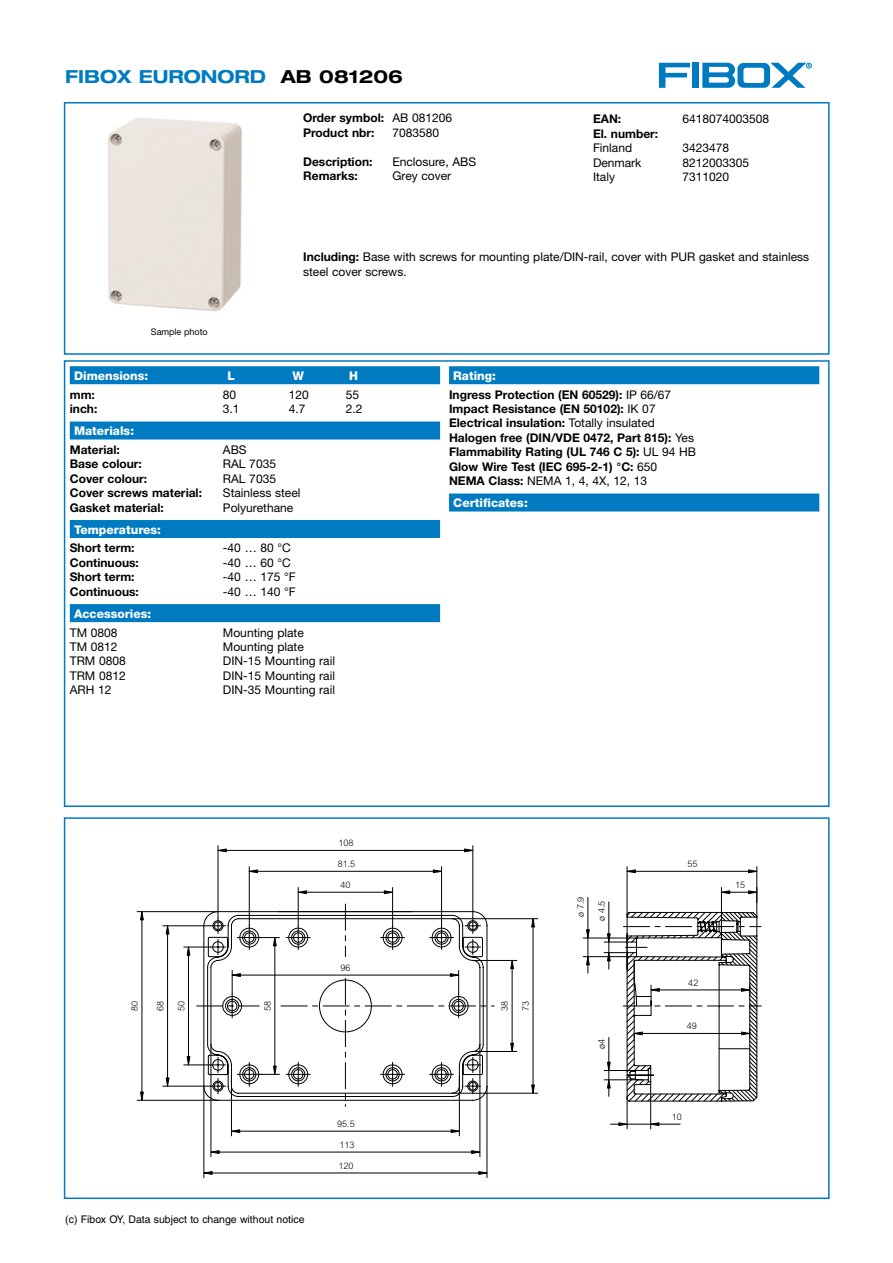
<style>
.page{position:relative;width:893px;height:1263px;background:#fff}
.page>*{position:absolute;margin:0;border:0;box-sizing:border-box;transform-origin:0 0}
.t1{font:700 expanded 18px "Helvetica Neue";color:#007bc2}
.t2{font:700 12px/14.4px "Helvetica Neue";color:#000}
.t3{font:12px/14.4px "Helvetica Neue";color:#000}
.t4{font:800 12px "Helvetica Neue";color:#fff}
.t5{font:10.5px "Helvetica";color:#000}
.t6{font:300 9px "Arial";color:#000}
.t7{font:9px "Helvetica Neue";color:#000}
.s1{color:#000}
.s2{font-weight:400}
.s3{font-weight:700}
.s4{font-weight:800;color:#fff}
</style>
<div class="page">
<div style="left:64px;top:102px;width:765px;height:253px;border:2px solid #007bc2"></div>
<div style="left:692px;top:63px;width:7px;height:25px;background:#007bc2"></div>
<svg style="left:659px;top:63px;width:31px;height:25px"></svg>
<svg style="left:770px;top:63px;width:41px;height:25px"></svg>
<div style="left:737px;top:63px;width:33px;height:25px;background:#007bc2;border-radius:6px"></div>
<div style="left:743px;top:68px;width:21px;height:15px;background:#fff;border-radius:3px"></div>
<svg style="left:702px;top:63px;width:33px;height:25px"></svg>
<div style="left:70px;top:366px;width:370px;height:18px;background:#007bc2"></div>
<div style="left:70px;top:422px;width:370px;height:18px;background:#007bc2"></div>
<div style="left:70px;top:520px;width:370px;height:18px;background:#007bc2"></div>
<div style="left:70px;top:604px;width:370px;height:18px;background:#007bc2"></div>
<div style="left:449px;top:366px;width:370px;height:18px;background:#007bc2"></div>
<div style="left:449px;top:494px;width:370px;height:18px;background:#007bc2"></div>
<div style="left:64px;top:360px;width:765px;height:447px;border:2px solid #007bc2"></div>
<svg style="left:141px;top:911px;width:25px;height:190px"></svg>
<svg style="left:166px;top:845px;width:322px;height:333px"></svg>
<svg style="left:203px;top:911px;width:336px;height:191px"></svg>
<svg style="left:582px;top:866px;width:179px;height:263px"></svg>
<div style="left:64px;top:817px;width:765px;height:382px;border:2px solid #007bc2"></div>
<img style="left:108px;top:117px;width:134px;height:195px">
<h1 class="t1" style="left:65px;top:70px;width:339px">FIBOX EURONORD <span class="s1">AB 081206</span></h1>
<p class="t2" style="left:303px;top:112px;width:150px">Order symbol: <span class="s2">AB 081206<br></span>Product nbr:</p>
<p class="t3" style="left:392px;top:127px;width:48px">7083580</p>
<p class="t2" style="left:303px;top:155px;width:71px">Description:</p>
<p class="t3" style="left:392px;top:155px;width:85px">Enclosure, ABS</p>
<p class="t2" style="left:303px;top:170px;width:56px">Remarks:</p>
<p class="t3" style="left:392px;top:170px;width:60px">Grey cover</p>
<p class="t2" style="left:593px;top:113px;width:30px">EAN:</p>
<p class="t3" style="left:682px;top:113px;width:88px">6418074003508</p>
<p class="t2" style="left:593px;top:127px;width:67px">El. number:</p>
<p class="t3" style="left:593px;top:142px;width:41px">Finland</p>
<p class="t3" style="left:682px;top:142px;width:48px">3423478</p>
<p class="t3" style="left:593px;top:156px;width:50px">Denmark</p>
<p class="t3" style="left:682px;top:156px;width:68px">8212003305</p>
<p class="t3" style="left:593px;top:171px;width:23px">Italy</p>
<p class="t3" style="left:682px;top:171px;width:48px">7311020</p>
<p class="t7" style="left:151px;top:329px;width:58px">Sample photo</p>
<p class="t3" style="left:303px;top:251px;width:507px"><span class="s3">Including:</span> Base with screws for mounting plate/DIN-rail, cover with PUR gasket and stainless steel cover screws.</p>
<p class="t4" style="left:74px;top:371px;width:76px">Dimensions:</p>
<p class="t4" style="left:227px;top:371px;width:9px">L</p>
<p class="t4" style="left:292px;top:371px;width:13px">W</p>
<p class="t4" style="left:349px;top:371px;width:10px">H</p>
<p class="t2" style="left:70px;top:388px;width:27px">mm:</p>
<p class="t3" style="left:223px;top:388px;width:15px">80</p>
<p class="t3" style="left:289px;top:388px;width:22px">120</p>
<p class="t3" style="left:346px;top:388px;width:15px">55</p>
<p class="t2" style="left:70px;top:403px;width:29px">inch:</p>
<p class="t3" style="left:223px;top:403px;width:18px">3.1</p>
<p class="t3" style="left:289px;top:403px;width:18px">4.7</p>
<p class="t3" style="left:346px;top:403px;width:18px">2.2</p>
<p class="t4" style="left:74px;top:427px;width:62px">Materials:</p>
<p class="t2" style="left:70px;top:444px;width:51px">Material:</p>
<p class="t3" style="left:223px;top:444px;width:25px">ABS</p>
<p class="t2" style="left:70px;top:458px;width:74px">Base colour:</p>
<p class="t3" style="left:223px;top:458px;width:55px">RAL 7035</p>
<p class="t2" style="left:70px;top:472px;width:79px">Cover colour:</p>
<p class="t3" style="left:223px;top:472px;width:55px">RAL 7035</p>
<p class="t2" style="left:70px;top:487px;width:134px">Cover screws material:</p>
<p class="t3" style="left:223px;top:487px;width:79px">Stainless steel</p>
<p class="t2" style="left:70px;top:501px;width:96px">Gasket material:</p>
<p class="t3" style="left:223px;top:501px;width:72px">Polyurethane</p>
<p class="t4" style="left:74px;top:525px;width:88px">Temperatures:</p>
<p class="t2" style="left:70px;top:542px;width:66px">Short term:</p>
<p class="t3" style="left:223px;top:542px;width:69px">-40 … 80 °C</p>
<p class="t2" style="left:70px;top:556px;width:71px">Continuous:</p>
<p class="t3" style="left:223px;top:557px;width:69px">-40 … 60 °C</p>
<p class="t2" style="left:70px;top:571px;width:66px">Short term:</p>
<p class="t3" style="left:223px;top:571px;width:74px">-40 … 175 °F</p>
<p class="t2" style="left:70px;top:585px;width:71px">Continuous:</p>
<p class="t3" style="left:223px;top:585px;width:74px">-40 … 140 °F</p>
<p class="t4" style="left:74px;top:609px;width:79px">Accessories:</p>
<p class="t3" style="left:70px;top:626px;width:49px">TM 0808</p>
<p class="t3" style="left:223px;top:626px;width:82px">Mounting plate</p>
<p class="t3" style="left:70px;top:641px;width:49px">TM 0812</p>
<p class="t3" style="left:223px;top:641px;width:82px">Mounting plate</p>
<p class="t3" style="left:70px;top:655px;width:57px">TRM 0808</p>
<p class="t3" style="left:223px;top:655px;width:114px">DIN-15 Mounting rail</p>
<p class="t3" style="left:70px;top:669px;width:57px">TRM 0812</p>
<p class="t3" style="left:223px;top:669px;width:114px">DIN-15 Mounting rail</p>
<p class="t3" style="left:70px;top:684px;width:43px">ARH 12</p>
<p class="t3" style="left:223px;top:684px;width:114px">DIN-35 Mounting rail</p>
<p class="t2" style="left:449px;top:367px;width:224px;line-height:18.6px;text-indent:4px"><span class="s4">Rating:<br></span>Ingress Protection (EN 60529): <span class="s2">IP 66/67</span></p>
<p class="t2" style="left:449px;top:403px;width:249px">Impact Resistance (EN 50102): <span class="s2">IK 07<br></span>Electrical insulation: <span class="s2">Totally insulated </span>Halogen free (DIN/VDE 0472, Part 815): <span class="s2">Yes </span>Flammability Rating (UL 746 C 5): <span class="s2">UL 94 HB </span>Glow Wire Test (IEC 695-2-1) °C: <span class="s2">650<br></span>NEMA Class: <span class="s2">NEMA 1, 4, 4X, 12, 13</span></p>
<p class="t4" style="left:453px;top:499px;width:76px">Certificates:</p>
<p class="t6" style="left:338px;top:838px;width:17px">108</p>
<p class="t6" style="left:338px;top:859px;width:19px">81.5</p>
<p class="t6" style="left:340px;top:880px;width:12px">40</p>
<p class="t6" style="left:340px;top:963px;width:12px">96</p>
<p class="t6" style="left:129px;top:1011px;width:12px;rotate:-90deg">80</p>
<p class="t6" style="left:155px;top:1011px;width:12px;rotate:-90deg">68</p>
<p class="t6" style="left:262px;top:1011px;width:12px;rotate:-90deg">58</p>
<p class="t6" style="left:520px;top:1011px;width:12px;rotate:-90deg">73</p>
<p class="t6" style="left:176px;top:1011px;width:12px;rotate:-90deg">50</p>
<p class="t6" style="left:499px;top:1011px;width:12px;rotate:-90deg">38</p>
<p class="t5" style="left:65px;top:1215px;width:241px">(c) Fibox OY, Data subject to change without notice</p>
<p class="t6" style="left:337px;top:1119px;width:19px">95.5</p>
<p class="t6" style="left:339px;top:1140px;width:17px">113</p>
<p class="t6" style="left:338px;top:1161px;width:17px">120</p>
<p class="t6" style="left:575px;top:917px;width:22px;rotate:-90deg">ø 7.9</p>
<p class="t6" style="left:596px;top:921px;width:22px;rotate:-90deg">ø 4.5</p>
<p class="t6" style="left:596px;top:1049px;width:12px;rotate:-90deg">ø4</p>
<p class="t6" style="left:687px;top:859px;width:12px">55</p>
<p class="t6" style="left:688px;top:978px;width:12px">42</p>
<p class="t6" style="left:687px;top:1021px;width:12px">49</p>
<p class="t6" style="left:672px;top:1112px;width:12px">10</p>
<p class="t6" style="left:735px;top:880px;width:12px">15</p>
</div>
